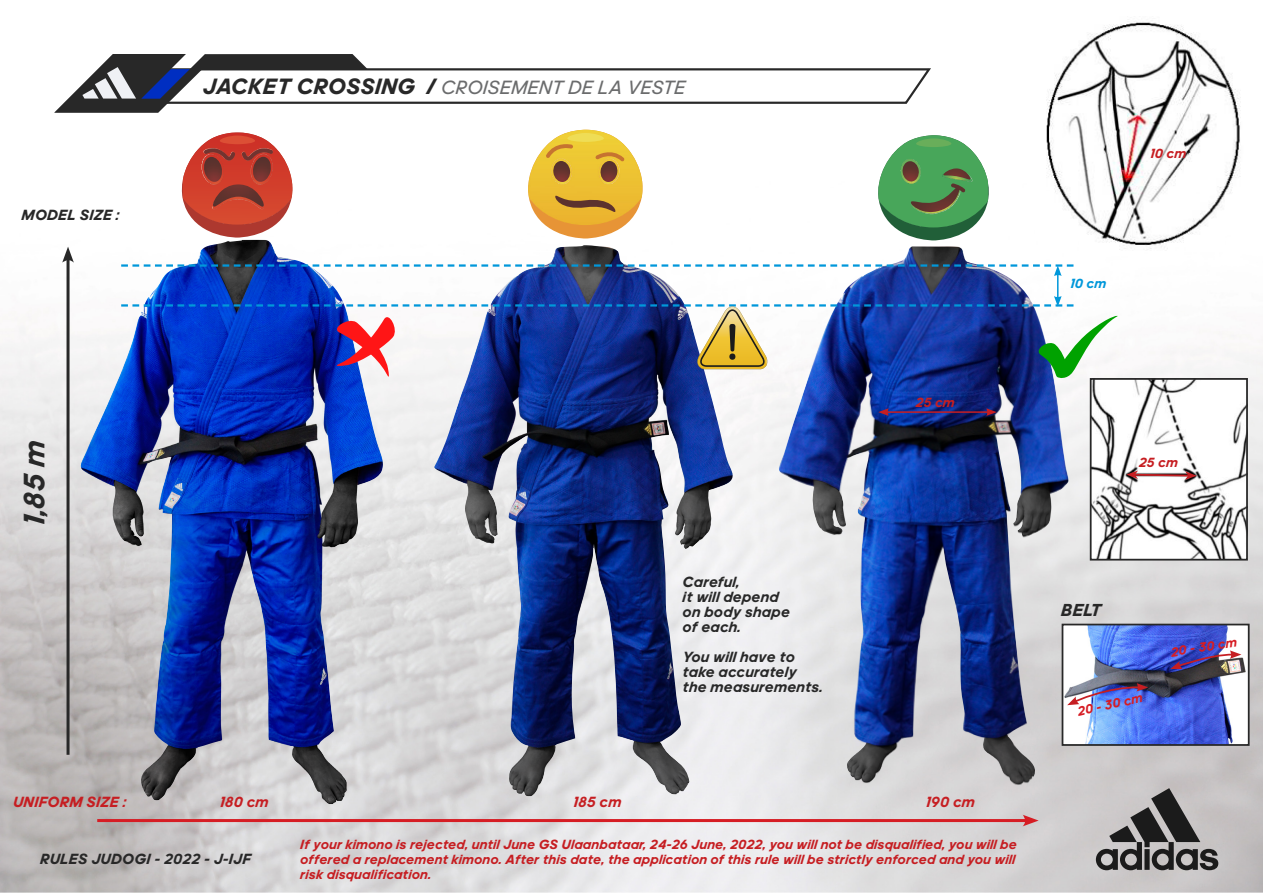
<style>
.page{position:relative;width:1263px;height:893px;background:#fff}
.page>*{position:absolute;margin:0;border:0;box-sizing:border-box;transform-origin:0 0}
.t1{font:italic 700 30px "adineue PRO";color:#282828}
.t2{font:italic 19.5px "adineue PRO";letter-spacing:.05em;color:#6b6c6d}
.t3{font:italic 700 17.7px "adineue PRO";color:#282828}
.t4{font:italic 700 15px/15px "adineue PRO";letter-spacing:.05em;color:#282828}
.t5{font:italic 700 15px "adineue PRO";letter-spacing:.05em;color:#c61e22}
.t6{font:italic 700 13.5px/15px "adineue PRO";letter-spacing:.05em;color:#c61e22}
.t7{font:italic 700 13.5px "adineue PRO";color:#0097da}
.t8{font:italic 700 13.2px "adineue PRO";color:#d61d24}
.s1{font-weight:700;font-size:22.5px;color:#282828}
</style>
<div class="page">
<img style="left:0;top:129px;width:1263px;height:764px">
<img style="left:78px;top:240px;width:308px;height:564px">
<img style="left:434px;top:244px;width:302px;height:552px">
<img style="left:778px;top:246px;width:291px;height:539px">
<img style="left:1046px;top:22px;width:209px;height:232px">
<svg style="left:179px;top:132px;width:117px;height:106px"></svg>
<img style="left:202px;top:154px;width:22px;height:32px">
<img style="left:203px;top:157px;width:20px;height:26px">
<img style="left:251px;top:160px;width:22px;height:26px">
<img style="left:252px;top:160px;width:20px;height:23px">
<img style="left:242px;top:149px;width:31px;height:11px">
<img style="left:204px;top:149px;width:31px;height:11px">
<img style="left:212px;top:184px;width:53px;height:25px">
<svg style="left:875px;top:135px;width:117px;height:105px"></svg>
<svg style="left:54px;top:54px;width:877px;height:59px"></svg>
<svg style="left:1096px;top:788px;width:122px;height:82px"></svg>
<hr style="left:67px;top:257px;width:3px;height:498px;background:#282828">
<svg style="left:62px;top:247px;width:12px;height:16px"></svg>
<hr style="left:97px;top:819px;width:931px;height:3px;background:#d61d24">
<svg style="left:1022px;top:815px;width:17px;height:11px"></svg>
<svg style="left:121px;top:264px;width:999px;height:118px"></svg>
<hr style="left:886px;top:411px;width:102px;height:2px;background:#c61e22">
<svg style="left:878px;top:408px;width:11px;height:8px"></svg>
<svg style="left:986px;top:408px;width:11px;height:8px"></svg>
<img style="left:1093px;top:381px;width:152px;height:177px">
<div style="left:1090px;top:378px;width:158px;height:183px;border:2px solid #282828"></div>
<svg style="left:1126px;top:470px;width:71px;height:10px"></svg>
<img style="left:1065px;top:627px;width:181px;height:116px">
<div style="left:1062px;top:624px;width:187px;height:122px;border:2px solid #282828"></div>
<svg style="left:1067px;top:683px;width:81px;height:22px"></svg>
<svg style="left:1170px;top:650px;width:71px;height:19px"></svg>
<svg style="left:525px;top:130px;width:121px;height:109px"></svg>
<p class="t4" style="left:22px;top:207px;width:99px">MODEL SIZE :</p>
<h2 class="t2" style="left:203px;top:77px;width:483px"><span class="s1">JACKET CROSSING /</span> CROISEMENT DE LA VESTE</h2>
<h1 class="t1" style="left:17px;top:525px;width:88px;rotate:-90deg">1,85 m</h1>
<p class="t4" style="left:683px;top:574px;width:108px">Careful,<br>it will depend on body shape of each.</p>
<p class="t4" style="left:683px;top:649px;width:141px">You will have to take accurately the measurements.</p>
<p class="t6" style="left:916px;top:394px;width:40px">25 cm</p>
<p class="t5" style="left:13px;top:793px;width:114px">UNIFORM SIZE :</p>
<p class="t5" style="left:220px;top:793px;width:50px">180 cm</p>
<p class="t5" style="left:573px;top:793px;width:49px">185 cm</p>
<p class="t5" style="left:926px;top:793px;width:50px">190 cm</p>
<p class="t4" style="left:40px;top:851px;width:212px">RULES JUDOGI - 2022 - J-IJF</p>
<p class="t6" style="left:301px;top:837px;width:717px">If your kimono is rejected, until June GS Ulaanbataar, 24-26 June, 2022, you will not be disqualified, you will be offered a replacement kimono. After this date, the application of this rule will be strictly enforced and you will risk disqualification.</p>
<p class="t6" style="left:1150px;top:146px;width:37px">10 cm</p>
<p class="t7" style="left:1070px;top:276px;width:37px">10 cm</p>
<p class="t6" style="left:1139px;top:454px;width:40px">25 cm</p>
<h3 class="t3" style="left:1062px;top:600px;width:41px">BELT</h3>
<p class="t8" style="left:1170px;top:644px;width:68px;rotate:-9deg">20 - 30 cm</p>
<p class="t8" style="left:1076px;top:704px;width:68px;rotate:-13deg">20 - 30 cm</p>
</div>
